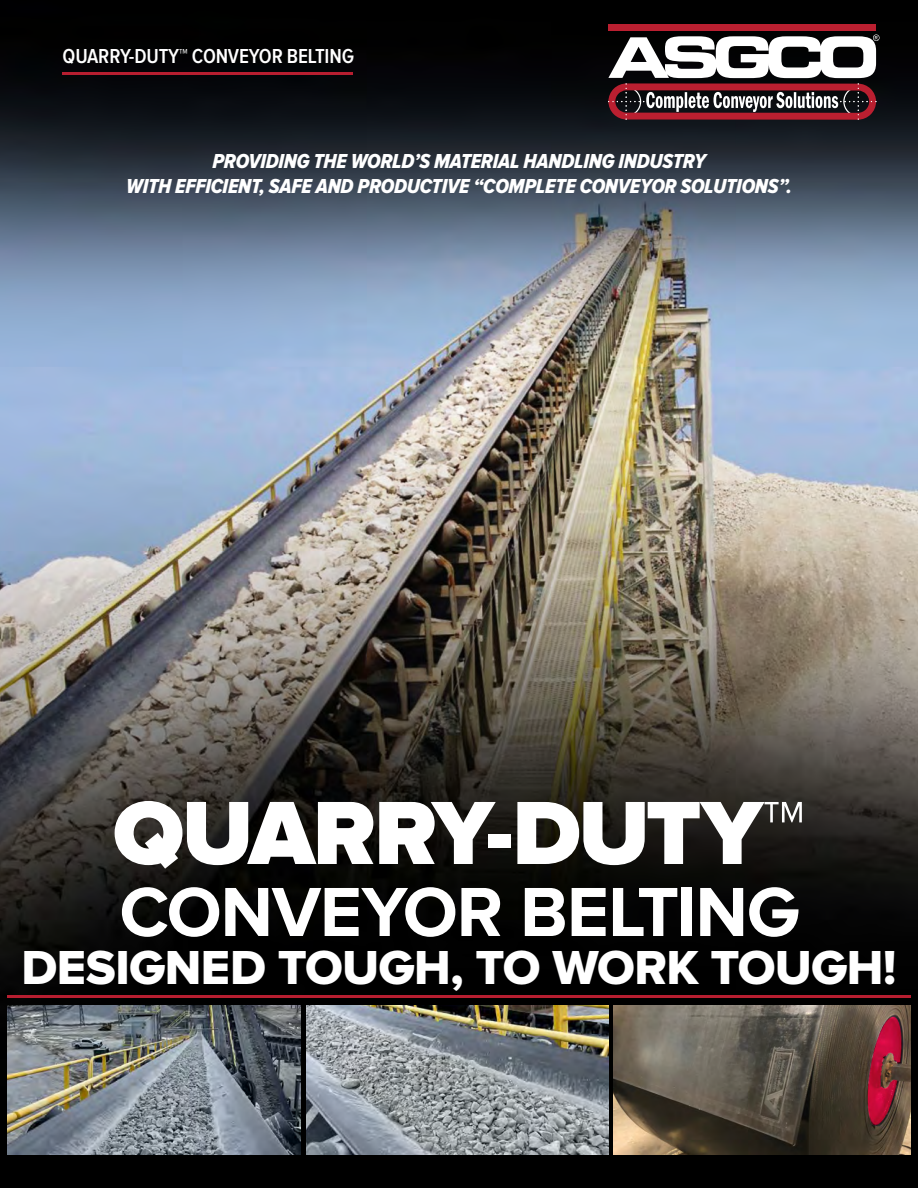
<style>
.page{position:relative;width:918px;height:1188px;background:#fff}
.page>*{position:absolute;margin:0;border:0;box-sizing:border-box;transform-origin:0 0}
.t1{font:900 93px "Proxima Nova A";letter-spacing:-.025em;color:#fff}
.t2{font:700 72px "Proxima Nova A";letter-spacing:-.015em;color:#fff}
.t3{font:49.5px "Proxima Nova A Extrabld";letter-spacing:-.015em;color:#fff}
.t4{font:21px "Proxima Nova A Cond Extrabld It";letter-spacing:-.01em;color:#fff}
.t5{font:600 21px "Proxima Nova A Cond";letter-spacing:-.01em;color:#fff}
</style>
<div class="page">
<img style="left:0;top:0;width:918px;height:1188px">
<div style="left:608px;top:24px;width:268px;height:7px;background:#ba1f30"></div>
<svg style="left:608px;top:34px;width:272px;height:86px"></svg>
<hr style="left:63px;top:73px;width:290px;height:2px;background:#b71e30">
<hr style="left:7px;top:995px;width:903px;height:2px;background:#b71e30">
<img style="left:307px;top:1005px;width:301px;height:149px">
<img style="left:8px;top:1005px;width:292px;height:149px">
<img style="left:613px;top:1005px;width:297px;height:149px">
<hr style="left:0;top:676px;width:1px;height:441px;background:#e9e9e9">
<p class="t5" style="left:63px;top:45px;width:293px">QUARRY-DUTY™ CONVEYOR BELTING</p>
<p class="t4" style="left:212px;top:149px;width:495px">PROVIDING THE WORLD’S MATERIAL HANDLING INDUSTRY</p>
<p class="t4" style="left:126px;top:174px;width:667px">WITH EFFICIENT, SAFE AND PRODUCTIVE “COMPLETE CONVEYOR SOLUTIONS”.</p>
<p class="t1" style="left:113px;top:779px;width:694px">QUARRY-DUTY™</p>
<p class="t2" style="left:119px;top:871px;width:681px">CONVEYOR BELTING</p>
<p class="t3" style="left:21px;top:939px;width:876px">DESIGNED TOUGH, TO WORK TOUGH!</p>
</div>
